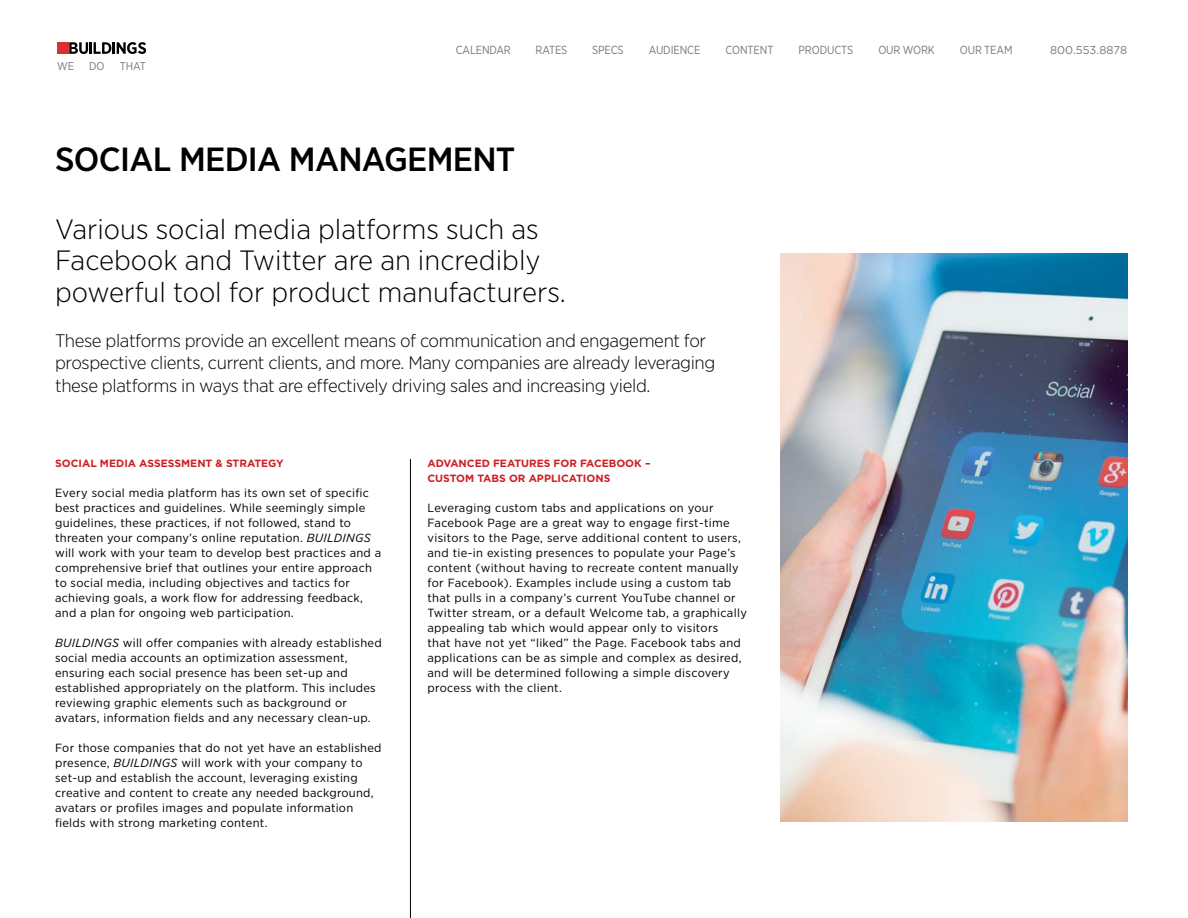
<style>
.page{position:relative;width:1188px;height:918px;background:#fff}
.page>*{position:absolute;margin:0;border:0;box-sizing:border-box;transform-origin:0 0}
.t1{font:500 33.45px "Gotham Narrow";letter-spacing:-.02em;color:#000;scale:1.06 1}
.t2{font:300 27.9px/31.5px "Gotham Narrow";color:#000;scale:1.06 1}
.t3{font:300 18.15px/22.5px "Gotham Narrow";letter-spacing:-.02em;color:#000;scale:1.06 1}
.t4{font:11.85px/15px "Gotham Narrow";letter-spacing:.02em;color:#000;scale:1.09 1}
.t5{font:11.7px "Gotham Narrow";letter-spacing:-.01em;color:#77787b;scale:.96 1}
.t6{font:11.25px "Gotham";letter-spacing:.005em;color:#77787b}
.t7{font:11.25px "Gotham Narrow";color:#77787b}
.t8{font:700 10.5px/15px "Gotham";color:#cd1f25}
.s1{font-style:italic}
</style>
<div class="page">
<div style="left:57px;top:42px;width:12px;height:12px;background:#d13239"></div>
<svg style="left:69px;top:42px;width:77px;height:12px"></svg>
<hr style="left:410px;top:459px;width:1px;height:459px;background:#000">
<img style="left:781px;top:254px;width:346px;height:568px">
<p class="t7" style="left:57px;top:59px;width:19px">WE</p>
<p class="t7" style="left:89px;top:59px;width:17px">DO</p>
<p class="t7" style="left:120px;top:59px;width:28px">THAT</p>
<p class="t5" style="left:456px;top:43px;width:59px">CALENDAR</p>
<p class="t5" style="left:536px;top:43px;width:35px">RATES</p>
<p class="t5" style="left:592px;top:43px;width:34px">SPECS</p>
<p class="t5" style="left:649px;top:43px;width:55px">AUDIENCE</p>
<p class="t5" style="left:726px;top:43px;width:51px">CONTENT</p>
<p class="t5" style="left:799px;top:43px;width:58px">PRODUCTS</p>
<p class="t5" style="left:878px;top:43px;width:60px">OUR WORK</p>
<p class="t5" style="left:960px;top:43px;width:56px">OUR TEAM</p>
<p class="t6" style="left:1050px;top:43px;width:79px">800.553.8878</p>
<h1 class="t1" style="left:55px;top:138px;width:436px">SOCIAL MEDIA MANAGEMENT</h1>
<h2 class="t2" style="left:55px;top:212px;width:484px">Various social media platforms such as<br>Facebook and Twitter are an incredibly powerful tool for product manufacturers.</h2>
<p class="t3" style="left:55px;top:329px;width:624px">These platforms provide an excellent means of communication and engagement for prospective clients, current clients, and more. Many companies are already leveraging these platforms in ways that are effectively driving sales and increasing yield.</p>
<p class="t8" style="left:55px;top:456px;width:230px">SOCIAL MEDIA ASSESSMENT &amp; STRATEGY</p>
<p class="t4" style="left:55px;top:485px;width:301px">Every social media platform has its own set of specific best practices and guidelines. While seemingly simple guidelines, these practices, if not followed, stand to threaten your company’s online reputation. <span class="s1">BUILDINGS </span>will work with your team to develop best practices and a comprehensive brief that outlines your entire approach to social media, including objectives and tactics for achieving goals, a work flow for addressing feedback, and a plan for ongoing web participation.</p>
<p class="t4" style="left:55px;top:635px;width:301px"><span class="s1">BUILDINGS</span> will offer companies with already established social media accounts an optimization assessment, ensuring each social presence has been set-up and established appropriately on the platform. This includes reviewing graphic elements such as background or avatars, information fields and any necessary clean-up.</p>
<p class="t4" style="left:55px;top:740px;width:301px">For those companies that do not yet have an established presence, <span class="s1">BUILDINGS</span> will work with your company to set-up and establish the account, leveraging existing creative and content to create any needed background, avatars or profiles images and populate information fields with strong marketing content.</p>
<p class="t8" style="left:428px;top:456px;width:225px">ADVANCED FEATURES FOR FACEBOOK –<br>CUSTOM TABS OR APPLICATIONS</p>
<p class="t4" style="left:428px;top:500px;width:295px">Leveraging custom tabs and applications on your Facebook Page are a great way to engage first-time visitors to the Page, serve additional content to users, and tie-in existing presences to populate your Page’s content (without having to recreate content manually for Facebook). Examples include using a custom tab that pulls in a company’s current YouTube channel or Twitter stream, or a default Welcome tab, a graphically appealing tab which would appear only to visitors<br>that have not yet “liked” the Page. Facebook tabs and applications can be as simple and complex as desired, and will be determined following a simple discovery process with the client.</p>
</div>
